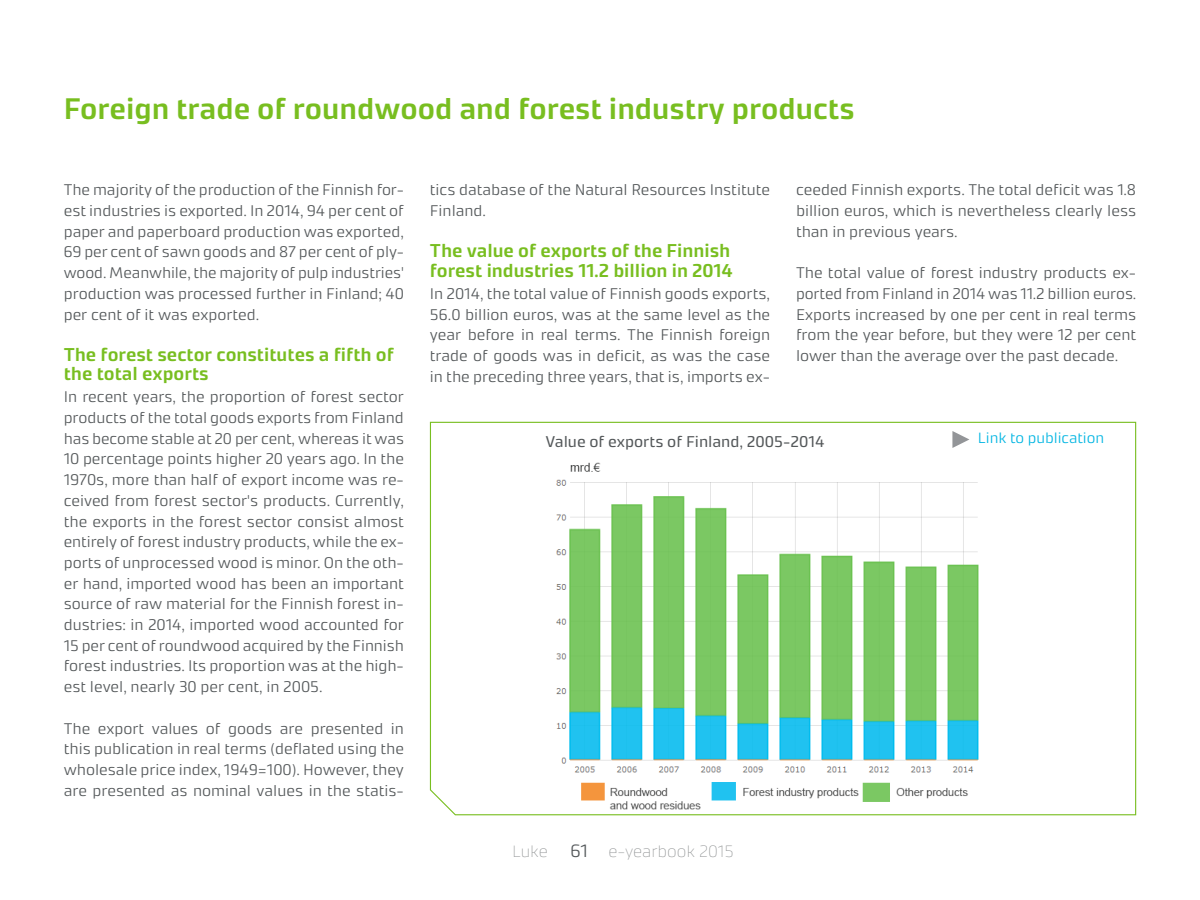
<style>
.page{position:relative;width:1200px;height:900px;background:#fff}
.page>*{position:absolute;margin:0;border:0;box-sizing:border-box;transform-origin:0 0}
.t1{font:600 30px "Accura";color:#78be20}
.t2{font:600 18.75px/19.5px "Accura";color:#78be20}
.t3{font:100 16.5px "Accura";color:#878a8b}
.t4{font:15.75px "Accura";color:#54585a}
.t5{font:300 15.6px/20.7px "Accura";color:#54585a;text-align:justify}
.t6{font:300 15px "Accura";color:#00b5e2}
.s1{font-weight:300;font-size:18px;color:#54585a}
</style>
<div class="page">
<svg style="left:429px;top:421px;width:708px;height:395px"></svg>
<svg style="left:952px;top:431px;width:17px;height:17px"></svg>
<h1 class="t1" style="left:64px;top:90px;width:792px">Foreign trade of roundwood and forest industry products</h1>
<p class="t5" style="left:64px;top:179px;width:342px">The majority of the production of the Finnish for&shy;est industries is exported. In 2014, 94 per cent of paper and paperboard production was exported, 69 per cent of sawn goods and 87 per cent of ply&shy;wood. Meanwhile, the majority of pulp industries' production was processed further in Finland; 40 per cent of it was exported.</p>
<p class="t2" style="left:64px;top:345px;width:332px">The forest sector constitutes a fifth of the total exports</p>
<p class="t5" style="left:64px;top:386px;width:342px">In recent years, the proportion of forest sector products of the total goods exports from Finland has become stable at 20 per cent, whereas it was 10 percentage points higher 20 years ago. In the 1970s, more than half of export income was re&shy;ceived from forest sector's products. Currently, the exports in the forest sector consist almost entirely of forest industry products, while the ex&shy;ports of unprocessed wood is minor. On the oth&shy;er hand, imported wood has been an important source of raw material for the Finnish forest in&shy;dustries: in 2014, imported wood accounted for 15 per cent of roundwood acquired by the Finnish forest industries. Its proportion was at the high&shy;est level, nearly 30 per cent, in 2005.</p>
<p class="t5" style="left:64px;top:718px;width:342px">The export values of goods are presented in this publication in real terms (deflated using the wholesale price index, 1949=100). However, they are presented as nominal values in the statis-</p>
<p class="t5" style="left:430px;top:179px;width:342px">tics database of the Natural Resources Institute<br>Finland.</p>
<p class="t2" style="left:430px;top:241px;width:305px">The value of exports of the Finnish forest industries 11.2 billion in 2014</p>
<p class="t5" style="left:430px;top:283px;width:342px">In 2014, the total value of Finnish goods exports, 56.0 billion euros, was at the same level as the year before in real terms. The Finnish foreign trade of goods was in deficit, as was the case in the preceding three years, that is, imports ex-</p>
<p class="t5" style="left:796px;top:179px;width:342px">ceeded Finnish exports. The total deficit was 1.8 billion euros, which is nevertheless clearly less than in previous years.</p>
<p class="t5" style="left:796px;top:262px;width:342px">The total value of forest industry products ex&shy;ported from Finland in 2014 was 11.2 billion euros.<br>Exports increased by one per cent in real terms from the year before, but they were 12 per cent lower than the average over the past decade.</p>
<p class="t4" style="left:545px;top:432px;width:281px">Value of exports of Finland, 2005-2014</p>
<p class="t6" style="left:978px;top:429px;width:128px">Link to publication</p>
<p class="t3" style="left:512px;top:841px;width:37px">Luke</p>
<p class="t3" style="left:571px;top:841px;width:165px"><span class="s1">61</span> e-yearbook 2015</p>
</div>
